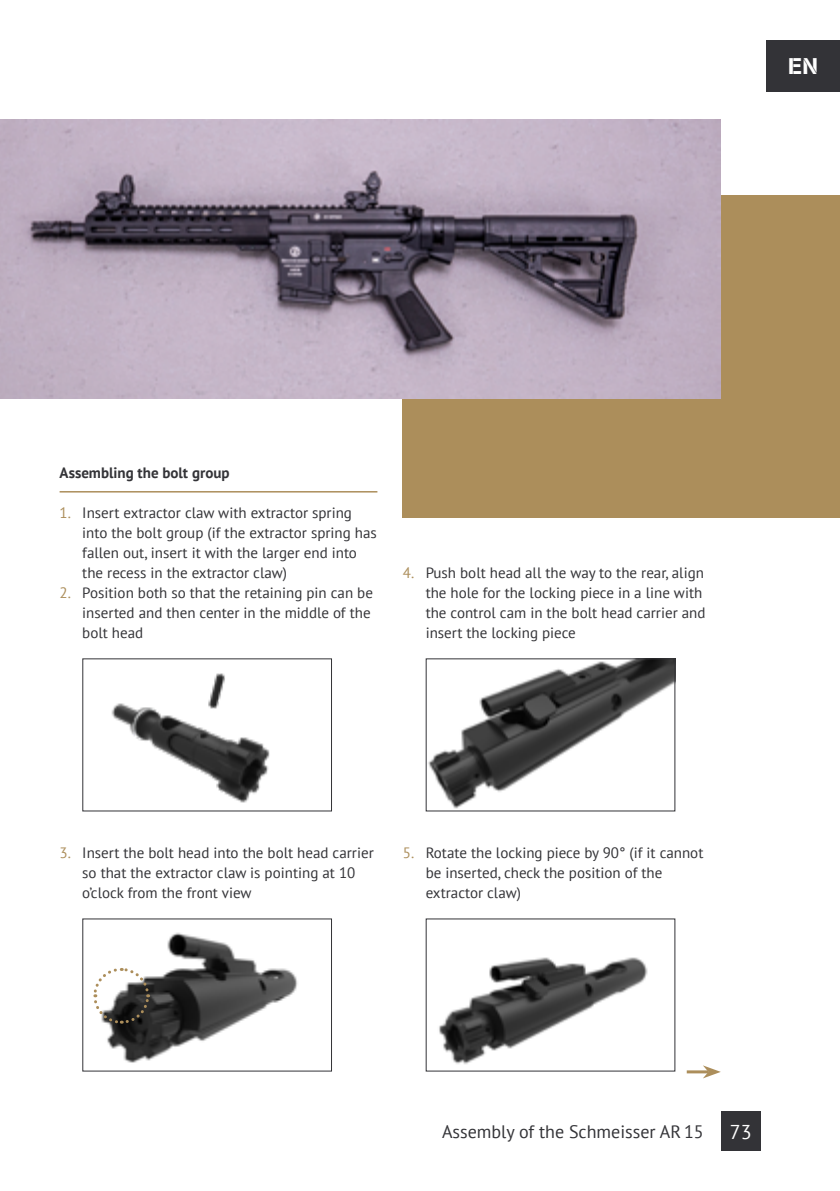
<style>
.page{position:relative;width:840px;height:1191px;background:#fff}
.page>*{position:absolute;margin:0;border:0;box-sizing:border-box;transform-origin:0 0}
.t1{font:22.4px "AG Book Stencil";color:#fff}
.t2{font:20px "PT Sans";color:#fff}
.t3{font:18px "PT Sans";color:#333337}
.t4{font:15px/20px "PT Sans";color:#333337}
.t5{font:700 15px "PT Sans";color:#333337}
.s1{color:#ac8e5b}
</style>
<div class="page">
<div style="left:403px;top:196px;width:436px;height:322px;background:#ac8e5b"></div>
<hr style="left:60px;top:491px;width:317px;height:1px;background:#ac8e5b">
<img style="left:111px;top:673px;width:159px;height:130px">
<div style="left:82px;top:658px;width:250px;height:153px;border:1px solid #333337"></div>
<img style="left:428px;top:660px;width:245px;height:149px">
<img style="left:107px;top:932px;width:191px;height:131px">
<div style="left:82px;top:918px;width:250px;height:153px;border:1px solid #333337"></div>
<svg style="left:93px;top:966px;width:58px;height:59px"></svg>
<img style="left:439px;top:957px;width:209px;height:108px">
<hr style="left:686px;top:1070px;width:22px;height:3px;background:#ac8e5b">
<svg style="left:702px;top:1065px;width:18px;height:13px"></svg>
<img style="left:0;top:119px;width:720px;height:279px">
<div style="left:765px;top:41px;width:74px;height:51px;background:#333337"></div>
<div style="left:720px;top:1111px;width:40px;height:39px;background:#333337"></div>
<h1 class="t1" style="left:787px;top:53px;width:32px">EN</h1>
<p class="t5" style="left:60px;top:463px;width:171px">Assembling the bolt group</p>
<p class="t4" style="left:82px;top:503px;width:296px;text-indent:-23px"><span class="s1">1.</span> Insert extractor claw with extractor spring into the bolt group (if the extractor spring has fallen out, insert it with the larger end into the recess in the extractor claw)</p>
<p class="t4" style="left:82px;top:582px;width:292px;text-indent:-23px"><span class="s1">2.</span> Position both so that the retaining pin can be inserted and then center in the middle of the bolt head</p>
<p class="t4" style="left:425px;top:562px;width:281px;text-indent:-23px"><span class="s1">4.</span> Push bolt head all the way to the rear, align the hole for the locking piece in a line with the control cam in the bolt head carrier and insert the locking piece</p>
<p class="t4" style="left:82px;top:842px;width:293px;text-indent:-23px"><span class="s1">3.</span> Insert the bolt head into the bolt head carrier so that the extractor claw is pointing at 10 o’clock from the front view</p>
<p class="t4" style="left:425px;top:842px;width:279px;text-indent:-23px"><span class="s1">5.</span> Rotate the locking piece by 90° (if it cannot be inserted, check the position of the extractor claw)</p>
<p class="t3" style="left:442px;top:1119px;width:263px">Assembly of the Schmeisser AR 15</p>
<h2 class="t2" style="left:729px;top:1118px;width:23px">73</h2>
</div>
